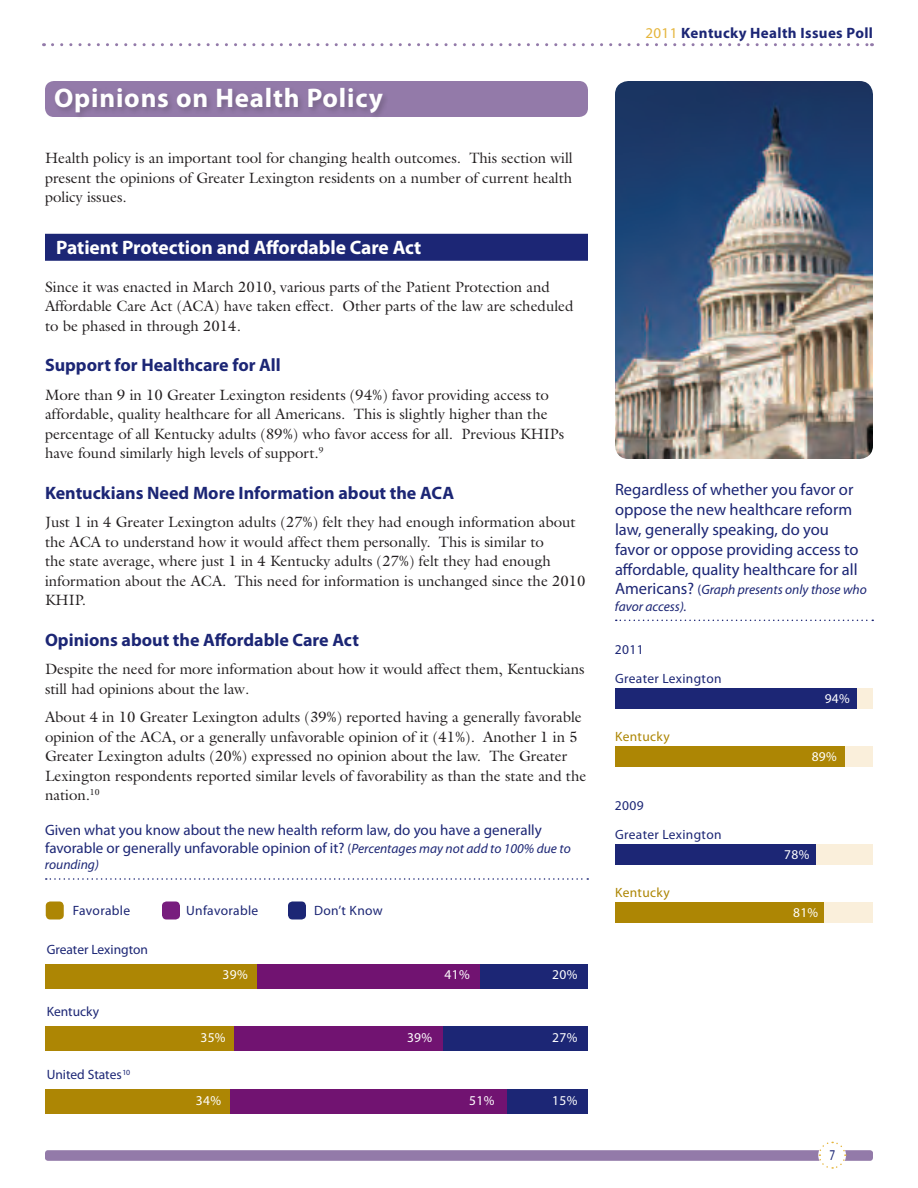
<style>
.page{position:relative;width:918px;height:1188px;background:#fff}
.page>*{position:absolute;margin:0;border:0;box-sizing:border-box;transform-origin:0 0}
.t1{font:700 27px "Myriad Pro";letter-spacing:.03em;color:#fff}
.t2{font:700 19.5px "Myriad Pro";letter-spacing:-.005em;color:#fff}
.t3{font:700 18px "Myriad Pro";color:#1c2675}
.t4{font:16.5px/19.8px "Myriad Pro";color:#1c2675}
.t5{font:15px/19.5px "Galliard Std";color:#231f20}
.t6{font:15px/18px "Myriad Pro";color:#1c2675}
.t7{font:700 15px "Myriad Pro";letter-spacing:.025em;color:#1c2675}
.t8{font:15px "Myriad Pro";color:#1c2675;scale:.75 1}
.t9{font:13.5px "Myriad Pro";letter-spacing:.02em;color:#1c2675}
.t10{font:italic 13.5px/16.2px "Myriad Pro";color:#1c2675}
.t11{font:13.5px "Myriad Pro";letter-spacing:.025em;color:#fff}
.t12{font:13.5px "Myriad Pro";color:#1c2675}
.t13{font:13.5px "Myriad Pro";letter-spacing:.025em;color:#ad8604}
.s1{font-size:13.5px}
.s2{font-style:italic;font-size:13.5px}
.s3{font-weight:400;color:#e5b53c}
.s4{font-style:normal;font-size:16.5px}
.s5{font-style:normal}
</style>
<div class="page">
<div style="left:45px;top:1150px;width:828px;height:11px;background:#937aa9;border-radius:3px"></div>
<svg style="left:52px;top:43px;width:821px;height:3px"></svg>
<svg style="left:818px;top:1141px;width:28px;height:28px"></svg>
<div style="left:45px;top:81px;width:543px;height:36px;background:#937aa9;border-radius:9px"></div>
<div style="left:52px;top:85px;width:337px;height:35px;background:#231f20;opacity:.25"></div>
<div style="left:45px;top:234px;width:543px;height:27px;background:#1c2675"></div>
<svg style="left:616px;top:620px;width:257px;height:1px"></svg>
<svg style="left:46px;top:878px;width:542px;height:2px"></svg>
<div style="left:615px;top:746px;width:258px;height:20px;background:#faefdb"></div>
<div style="left:615px;top:689px;width:258px;height:20px;background:#faefdb"></div>
<div style="left:615px;top:746px;width:229px;height:20px;background:#ad8604"></div>
<div style="left:615px;top:689px;width:242px;height:20px;background:#1c2675"></div>
<div style="left:615px;top:902px;width:258px;height:20px;background:#faefdb"></div>
<div style="left:615px;top:845px;width:258px;height:20px;background:#faefdb"></div>
<div style="left:615px;top:902px;width:209px;height:20px;background:#ad8604"></div>
<div style="left:615px;top:845px;width:201px;height:20px;background:#1c2675"></div>
<div style="left:479px;top:964px;width:109px;height:24px;background:#1c2675"></div>
<div style="left:257px;top:964px;width:222px;height:24px;background:#711371"></div>
<div style="left:45px;top:964px;width:212px;height:24px;background:#ad8604"></div>
<div style="left:443px;top:1026px;width:145px;height:25px;background:#1c2675"></div>
<div style="left:233px;top:1026px;width:210px;height:25px;background:#711371"></div>
<div style="left:45px;top:1026px;width:188px;height:25px;background:#ad8604"></div>
<div style="left:507px;top:1089px;width:81px;height:25px;background:#1c2675"></div>
<div style="left:230px;top:1089px;width:277px;height:25px;background:#711371"></div>
<div style="left:45px;top:1089px;width:185px;height:25px;background:#ad8604"></div>
<div style="left:46px;top:902px;width:18px;height:18px;background:#ad8604;border-radius:4px"></div>
<div style="left:162px;top:902px;width:18px;height:18px;background:#781d7e;border-radius:4px"></div>
<div style="left:288px;top:902px;width:18px;height:18px;background:#1c2675;border-radius:4px"></div>
<img style="left:615px;top:81px;width:258px;height:378px">
<h1 class="t1" style="left:54px;top:80px;width:330px">Opinions on Health Policy</h1>
<p class="t5" style="left:45px;top:148px;width:529px;text-align:justify">Health policy is an important tool for changing health outcomes. This section will present the opinions of Greater Lexington residents on a number of current health policy issues.</p>
<h2 class="t2" style="left:56px;top:235px;width:367px">Patient Protection and Affordable Care Act</h2>
<p class="t5" style="left:45px;top:276px;width:530px">Since it was enacted in March 2010, various parts of the Patient Protection and<br>Affordable Care Act (ACA) have taken effect. Other parts of the law are scheduled to be phased in through 2014.</p>
<p class="t3" style="left:45px;top:353px;width:237px">Support for Healthcare for All</p>
<p class="t5" style="left:45px;top:384px;width:521px">More than 9 in 10 Greater Lexington residents (94%) favor providing access to affordable, quality healthcare for all Americans. This is slightly higher than the percentage of all Kentucky adults (89%) who favor access for all. Previous KHIPs have found similarly high levels of support.<sup>9</sup></p>
<p class="t3" style="left:45px;top:481px;width:411px">Kentuckians Need More Information about the ACA</p>
<p class="t5" style="left:45px;top:512px;width:542px">Just 1 in 4 Greater Lexington adults (27%) felt they had enough information about the ACA to understand how it would affect them personally. This is similar to<br>the state average, where just 1 in 4 Kentucky adults (27%) felt they had enough information about the ACA. This need for information is unchanged since the 2010<br>KHIP.</p>
<p class="t3" style="left:45px;top:628px;width:315px">Opinions about the Affordable Care Act</p>
<p class="t5" style="left:45px;top:659px;width:541px">Despite the need for more information about how it would affect them, Kentuckians still had opinions about the law.</p>
<p class="t5" style="left:45px;top:707px;width:543px">About 4 in 10 Greater Lexington adults (39%) reported having a generally favorable opinion of the ACA, or a generally unfavorable opinion of it (41%). Another 1 in 5<br>Greater Lexington adults (20%) expressed no opinion about the law. The Greater Lexington respondents reported similar levels of favorability as than the state and the nation.<sup>10</sup></p>
<p class="t6" style="left:45px;top:821px;width:527px">Given what you know about the new health reform law, do you have a generally favorable or generally unfavorable opinion of it? <span class="s1">(</span><span class="s2">Percentages may not add to 100% due to</span></p>
<p class="t10" style="left:45px;top:856px;width:55px">rounding)</p>
<p class="t9" style="left:73px;top:902px;width:59px">Favorable</p>
<p class="t9" style="left:186px;top:902px;width:74px">Unfavorable</p>
<p class="t9" style="left:314px;top:902px;width:70px">Don’t Know</p>
<p class="t12" style="left:47px;top:941px;width:103px">Greater Lexington</p>
<p class="t12" style="left:47px;top:1003px;width:54px">Kentucky</p>
<p class="t12" style="left:47px;top:1067px;width:85px">United States<sup>10</sup></p>
<p class="t11" style="left:223px;top:967px;width:27px">39%</p>
<p class="t11" style="left:445px;top:967px;width:27px">41%</p>
<p class="t11" style="left:552px;top:967px;width:27px">20%</p>
<p class="t11" style="left:200px;top:1029px;width:27px">35%</p>
<p class="t11" style="left:407px;top:1029px;width:27px">39%</p>
<p class="t11" style="left:552px;top:1029px;width:27px">27%</p>
<p class="t11" style="left:196px;top:1092px;width:27px">34%</p>
<p class="t11" style="left:469px;top:1092px;width:27px">51%</p>
<p class="t11" style="left:552px;top:1092px;width:27px">15%</p>
<p class="t7" style="left:645px;top:23px;width:229px"><span class="s3">2011</span> Kentucky Health Issues Poll</p>
<p class="t4" style="left:615px;top:480px;width:245px">Regardless of whether you favor or oppose the new healthcare reform law, generally speaking, do you favor or oppose providing access to affordable, quality healthcare for all</p>
<p class="t10" style="left:615px;top:582px;width:253px"><span class="s4">Americans?</span> <span class="s5">(</span>Graph presents only those who favor access).</p>
<p class="t9" style="left:615px;top:641px;width:30px">2011</p>
<p class="t9" style="left:615px;top:670px;width:108px">Greater Lexington</p>
<p class="t13" style="left:615px;top:728px;width:56px">Kentucky</p>
<p class="t9" style="left:615px;top:797px;width:30px">2009</p>
<p class="t9" style="left:615px;top:826px;width:108px">Greater Lexington</p>
<p class="t13" style="left:615px;top:884px;width:56px">Kentucky</p>
<p class="t11" style="left:825px;top:690px;width:27px">94%</p>
<p class="t11" style="left:812px;top:748px;width:27px">89%</p>
<p class="t11" style="left:784px;top:846px;width:27px">78%</p>
<p class="t11" style="left:793px;top:904px;width:27px">81%</p>
<p class="t8" style="left:830px;top:1146px;width:9px">7</p>
</div>
